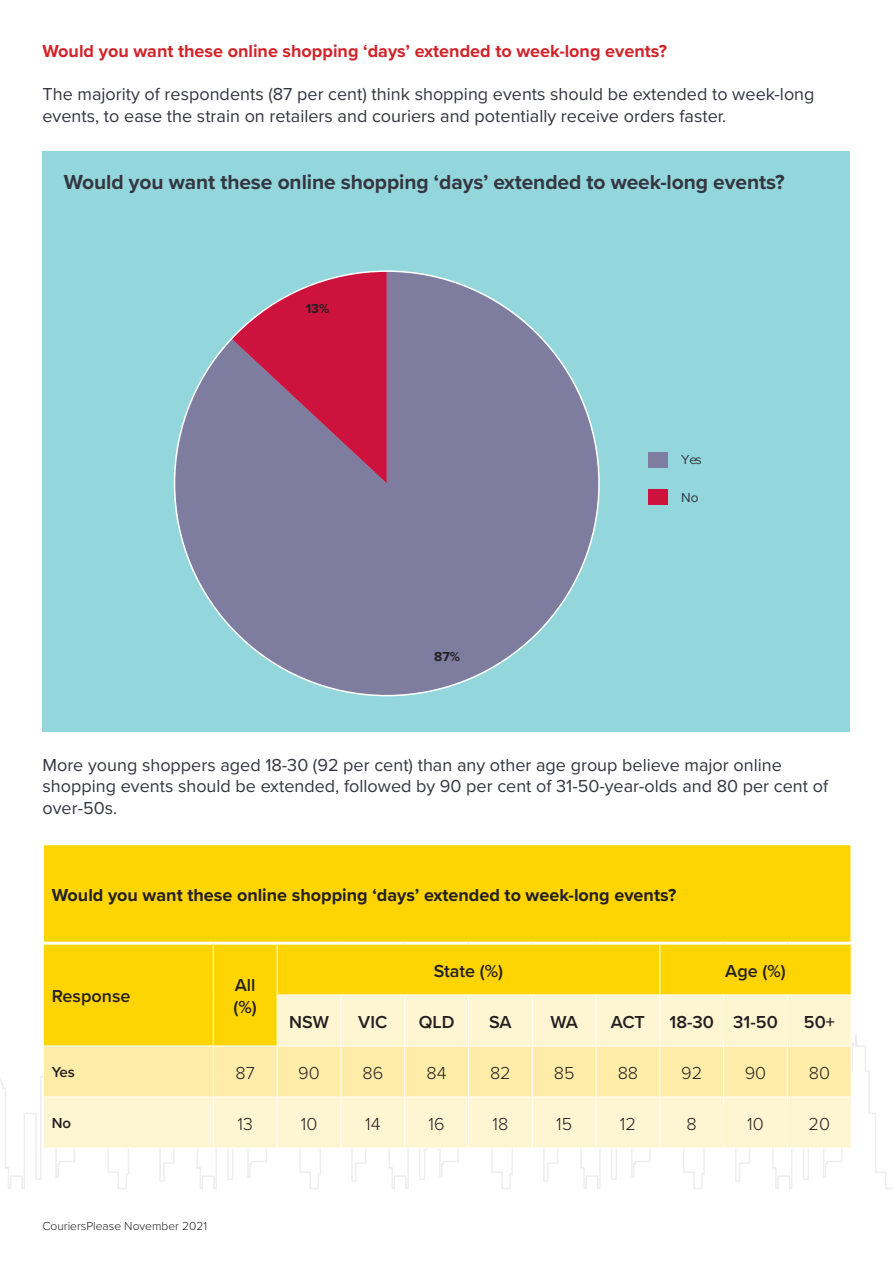
<style>
.page{position:relative;width:893px;height:1263px;background:#fff}
.page>*{position:absolute;margin:0;border:0;box-sizing:border-box;transform-origin:0 0}
.t1{font:700 21px "Proxima Nova";letter-spacing:-.005em;color:#343640}
.t2{font:18px/21.6px "Proxima Nova";color:#343640}
.t3{font:700 18px "Proxima Nova";color:#231f20}
.t4{font:700 18px "Proxima Nova";color:#d1232a}
.t5{font:600 18px/21.6px "Proxima Nova";color:#231f20}
.t6{font:300 18px "Proxima Nova";color:#231f20}
.t7{font:600 15px "Proxima Nova";color:#231f20}
.t8{font:700 13.5px "Proxima Nova";color:#231f20}
.t9{font:13.5px "Proxima Nova";color:#343640}
.t10{font:300 12px "Proxima Nova";color:#231f20}
</style>
<div class="page">
<svg style="left:0;top:1034px;width:893px;height:155px"></svg>
<div style="left:44px;top:845px;width:807px;height:150px;background:#fed503"></div>
<svg style="left:44px;top:995px;width:807px;height:153px;background:#fef0b5"></svg>
<div style="left:44px;top:1046px;width:807px;height:50px;background:#ffeca9"></div>
<hr style="left:850px;top:845px;width:2px;height:97px;background:#fff">
<hr style="left:43px;top:942px;width:170px;height:3px;background:#fff">
<hr style="left:213px;top:942px;width:64px;height:3px;background:#fff">
<hr style="left:277px;top:942px;width:64px;height:3px;background:#fff">
<hr style="left:341px;top:942px;width:64px;height:3px;background:#fff">
<hr style="left:405px;top:942px;width:63px;height:3px;background:#fff">
<hr style="left:468px;top:942px;width:64px;height:3px;background:#fff">
<hr style="left:532px;top:942px;width:64px;height:3px;background:#fff">
<hr style="left:596px;top:942px;width:64px;height:3px;background:#fff">
<hr style="left:660px;top:942px;width:64px;height:3px;background:#fff">
<hr style="left:724px;top:942px;width:63px;height:3px;background:#fff">
<hr style="left:787px;top:942px;width:65px;height:3px;background:#fff">
<hr style="left:213px;top:945px;width:1px;height:50px;background:#fff">
<hr style="left:277px;top:945px;width:1px;height:49px;background:#fff">
<hr style="left:659px;top:945px;width:1px;height:49px;background:#fff">
<hr style="left:43px;top:995px;width:1px;height:50px;background:#fff">
<hr style="left:213px;top:995px;width:1px;height:50px;background:#fff">
<hr style="left:277px;top:994px;width:64px;height:1px;background:#fff">
<hr style="left:277px;top:995px;width:1px;height:50px;background:#fff">
<hr style="left:341px;top:994px;width:64px;height:1px;background:#fff">
<hr style="left:341px;top:995px;width:1px;height:50px;background:#fff">
<hr style="left:405px;top:994px;width:63px;height:1px;background:#fff">
<hr style="left:404px;top:995px;width:1px;height:50px;background:#fff">
<hr style="left:468px;top:994px;width:64px;height:1px;background:#fff">
<hr style="left:468px;top:995px;width:1px;height:50px;background:#fff">
<hr style="left:532px;top:994px;width:64px;height:1px;background:#fff">
<hr style="left:532px;top:995px;width:1px;height:50px;background:#fff">
<hr style="left:596px;top:994px;width:64px;height:1px;background:#fff">
<hr style="left:596px;top:995px;width:1px;height:50px;background:#fff">
<hr style="left:660px;top:994px;width:64px;height:1px;background:#fff">
<hr style="left:659px;top:995px;width:1px;height:50px;background:#fff">
<hr style="left:724px;top:994px;width:63px;height:1px;background:#fff">
<hr style="left:723px;top:995px;width:1px;height:50px;background:#fff">
<hr style="left:787px;top:994px;width:65px;height:1px;background:#fff">
<hr style="left:787px;top:995px;width:1px;height:50px;background:#fff">
<hr style="left:851px;top:995px;width:1px;height:50px;background:#fff">
<hr style="left:43px;top:1045px;width:170px;height:1px;background:#fff">
<hr style="left:43px;top:1046px;width:1px;height:50px;background:#fff">
<hr style="left:213px;top:1045px;width:64px;height:1px;background:#fff">
<hr style="left:213px;top:1046px;width:1px;height:50px;background:#fff">
<hr style="left:277px;top:1045px;width:64px;height:1px;background:#fff">
<hr style="left:277px;top:1046px;width:1px;height:50px;background:#fff">
<hr style="left:341px;top:1045px;width:64px;height:1px;background:#fff">
<hr style="left:341px;top:1046px;width:1px;height:50px;background:#fff">
<hr style="left:405px;top:1045px;width:63px;height:1px;background:#fff">
<hr style="left:404px;top:1046px;width:1px;height:50px;background:#fff">
<hr style="left:468px;top:1045px;width:64px;height:1px;background:#fff">
<hr style="left:468px;top:1046px;width:1px;height:50px;background:#fff">
<hr style="left:532px;top:1045px;width:64px;height:1px;background:#fff">
<hr style="left:532px;top:1046px;width:1px;height:50px;background:#fff">
<hr style="left:596px;top:1045px;width:64px;height:1px;background:#fff">
<hr style="left:596px;top:1046px;width:1px;height:50px;background:#fff">
<hr style="left:660px;top:1045px;width:64px;height:1px;background:#fff">
<hr style="left:659px;top:1046px;width:1px;height:50px;background:#fff">
<hr style="left:724px;top:1045px;width:63px;height:1px;background:#fff">
<hr style="left:723px;top:1046px;width:1px;height:50px;background:#fff">
<hr style="left:787px;top:1045px;width:65px;height:1px;background:#fff">
<hr style="left:787px;top:1046px;width:1px;height:50px;background:#fff">
<hr style="left:851px;top:1046px;width:1px;height:50px;background:#fff">
<hr style="left:43px;top:1096px;width:170px;height:1px;background:#fff">
<hr style="left:43px;top:1097px;width:1px;height:51px;background:#fff">
<hr style="left:213px;top:1096px;width:64px;height:1px;background:#fff">
<hr style="left:213px;top:1097px;width:1px;height:51px;background:#fff">
<hr style="left:277px;top:1096px;width:64px;height:1px;background:#fff">
<hr style="left:277px;top:1097px;width:1px;height:51px;background:#fff">
<hr style="left:341px;top:1096px;width:64px;height:1px;background:#fff">
<hr style="left:341px;top:1097px;width:1px;height:51px;background:#fff">
<hr style="left:405px;top:1096px;width:63px;height:1px;background:#fff">
<hr style="left:404px;top:1097px;width:1px;height:51px;background:#fff">
<hr style="left:468px;top:1096px;width:64px;height:1px;background:#fff">
<hr style="left:468px;top:1097px;width:1px;height:51px;background:#fff">
<hr style="left:532px;top:1096px;width:64px;height:1px;background:#fff">
<hr style="left:532px;top:1097px;width:1px;height:51px;background:#fff">
<hr style="left:596px;top:1096px;width:64px;height:1px;background:#fff">
<hr style="left:596px;top:1097px;width:1px;height:51px;background:#fff">
<hr style="left:660px;top:1096px;width:64px;height:1px;background:#fff">
<hr style="left:659px;top:1097px;width:1px;height:51px;background:#fff">
<hr style="left:724px;top:1096px;width:63px;height:1px;background:#fff">
<hr style="left:723px;top:1097px;width:1px;height:51px;background:#fff">
<hr style="left:787px;top:1096px;width:65px;height:1px;background:#fff">
<hr style="left:787px;top:1097px;width:1px;height:51px;background:#fff">
<hr style="left:851px;top:1097px;width:1px;height:51px;background:#fff">
<hr style="left:43px;top:1148px;width:170px;height:1px;background:#fff">
<hr style="left:213px;top:1148px;width:64px;height:1px;background:#fff">
<hr style="left:277px;top:1148px;width:64px;height:1px;background:#fff">
<hr style="left:341px;top:1148px;width:64px;height:1px;background:#fff">
<hr style="left:405px;top:1148px;width:63px;height:1px;background:#fff">
<hr style="left:468px;top:1148px;width:64px;height:1px;background:#fff">
<hr style="left:532px;top:1148px;width:64px;height:1px;background:#fff">
<hr style="left:596px;top:1148px;width:64px;height:1px;background:#fff">
<hr style="left:660px;top:1148px;width:64px;height:1px;background:#fff">
<hr style="left:724px;top:1148px;width:63px;height:1px;background:#fff">
<hr style="left:787px;top:1148px;width:65px;height:1px;background:#fff">
<div style="left:43px;top:151px;width:807px;height:580px;background:#93d6dc"></div>
<div style="left:648px;top:489px;width:19px;height:16px;background:#cd123d"></div>
<svg style="left:175px;top:273px;width:424px;height:422px;fill:#7e7c9f"></svg>
<div style="left:648px;top:452px;width:19px;height:16px;background:#7e7c9f"></div>
<svg style="left:232px;top:273px;width:155px;height:210px;background:#ad496d"></svg>
<p class="t4" style="left:43px;top:37px;width:626px">Would you want these online shopping ‘days’ extended to week-long events?</p>
<p class="t2" style="left:43px;top:82px;width:773px">The majority of respondents (87 per cent) think shopping events should be extended to week-long events, to ease the strain on retailers and couriers and potentially receive orders faster.</p>
<p class="t1" style="left:64px;top:166px;width:723px">Would you want these online shopping ‘days’ extended to week-long events?</p>
<p class="t8" style="left:306px;top:299px;width:25px">13%</p>
<p class="t8" style="left:434px;top:646px;width:27px">87%</p>
<p class="t9" style="left:681px;top:450px;width:22px">Yes</p>
<p class="t9" style="left:681px;top:488px;width:19px">No</p>
<p class="t2" style="left:43px;top:753px;width:787px">More young shoppers aged 18-30 (92 per cent) than any other age group believe major online shopping events should be extended, followed by 90 per cent of 31-50-year-olds and 80 per cent of over-50s.</p>
<p class="t3" style="left:52px;top:881px;width:626px">Would you want these online shopping ‘days’ extended to week-long events?</p>
<p class="t5" style="left:52px;top:985px;width:80px">Response</p>
<p class="t5" style="left:234px;top:974px;width:25px">All (%)</p>
<p class="t5" style="left:434px;top:959px;width:71px">State (%)</p>
<p class="t5" style="left:725px;top:959px;width:62px">Age (%)</p>
<p class="t5" style="left:289px;top:1010px;width:41px">NSW</p>
<p class="t5" style="left:358px;top:1010px;width:31px">VIC</p>
<p class="t5" style="left:419px;top:1010px;width:37px">QLD</p>
<p class="t5" style="left:489px;top:1010px;width:24px">SA</p>
<p class="t5" style="left:550px;top:1010px;width:29px">WA</p>
<p class="t5" style="left:611px;top:1010px;width:36px">ACT</p>
<p class="t5" style="left:670px;top:1010px;width:46px">18-30</p>
<p class="t5" style="left:733px;top:1010px;width:46px">31-50</p>
<p class="t5" style="left:804px;top:1010px;width:32px">50+</p>
<p class="t7" style="left:52px;top:1061px;width:25px">Yes</p>
<p class="t6" style="left:236px;top:1059px;width:21px">87</p>
<p class="t6" style="left:298px;top:1059px;width:23px">90</p>
<p class="t6" style="left:362px;top:1059px;width:22px">86</p>
<p class="t6" style="left:427px;top:1059px;width:22px">84</p>
<p class="t6" style="left:490px;top:1059px;width:22px">82</p>
<p class="t6" style="left:554px;top:1059px;width:22px">85</p>
<p class="t6" style="left:618px;top:1059px;width:22px">88</p>
<p class="t6" style="left:681px;top:1059px;width:22px">92</p>
<p class="t6" style="left:745px;top:1059px;width:23px">90</p>
<p class="t6" style="left:809px;top:1059px;width:23px">80</p>
<p class="t7" style="left:52px;top:1112px;width:21px">No</p>
<p class="t6" style="left:238px;top:1110px;width:17px">13</p>
<p class="t6" style="left:301px;top:1110px;width:18px">10</p>
<p class="t6" style="left:365px;top:1110px;width:17px">14</p>
<p class="t6" style="left:429px;top:1110px;width:18px">16</p>
<p class="t6" style="left:492px;top:1110px;width:17px">18</p>
<p class="t6" style="left:556px;top:1110px;width:18px">15</p>
<p class="t6" style="left:620px;top:1110px;width:18px">12</p>
<p class="t6" style="left:687px;top:1110px;width:12px">8</p>
<p class="t6" style="left:747px;top:1110px;width:18px">10</p>
<p class="t6" style="left:809px;top:1110px;width:23px">20</p>
<p class="t10" style="left:43px;top:1217px;width:166px">CouriersPlease November 2021</p>
</div>
